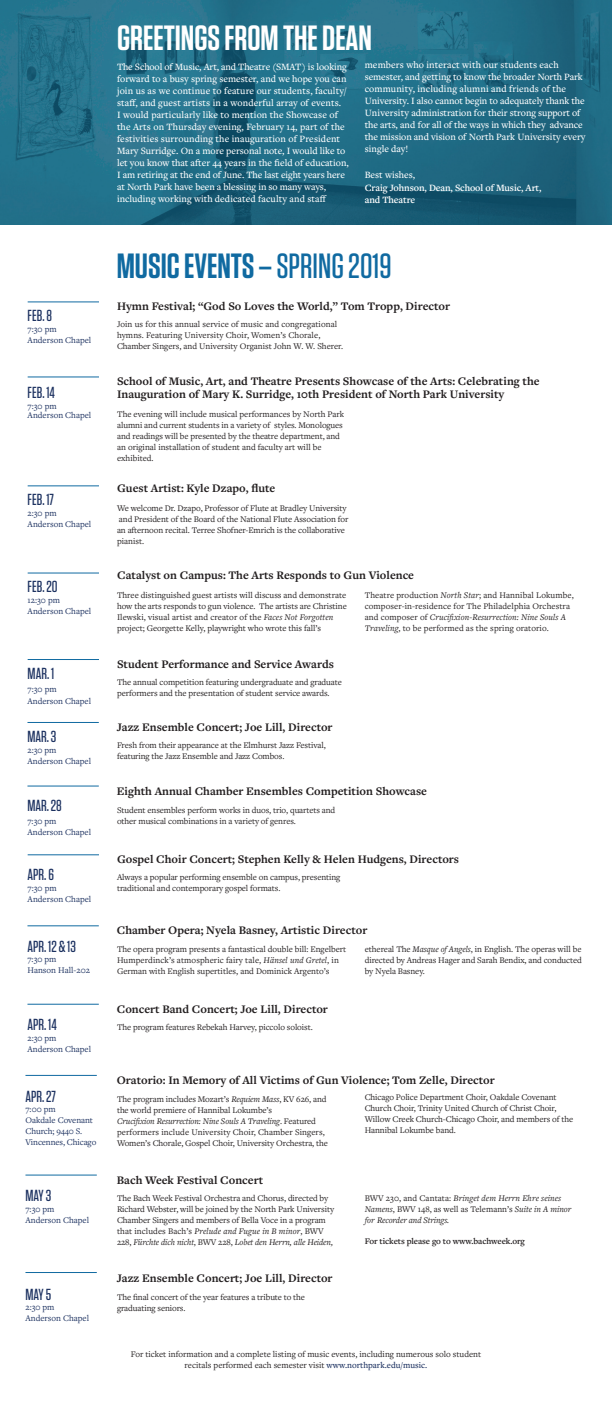
<style>
.page{position:relative;width:612px;height:1404px;background:#fff}
.page>*{position:absolute;margin:0;border:0;box-sizing:border-box;transform-origin:0 0}
.t1{font:600 35px "Tungsten";color:#106aa1}
.t2{font:600 35px "Tungsten";color:#fff}
.t3{font:500 16px "Tungsten";color:#1c3160}
.t4{font:700 12px/13px "Freight Text Pro";color:#231f20}
.t5{font:500 10px/12px "Freight Text Pro";color:#fff}
.t6{font:600 10px/12px "Freight Text Pro";letter-spacing:-.01em;color:#fff}
.t7{font:9px/11px "Freight Text Pro";letter-spacing:-.01em;color:#231f20}
.t8{font:9px/11px "Freight Text Pro";letter-spacing:.01em;color:#231f20}
.t9{font:9px/11.1px "Freight Text Pro";color:#1c3160}
.t10{font:italic 9px/11px "Freight Text Pro";letter-spacing:.01em;color:#231f20}
.t11{font:600 9px "Freight Text Pro";letter-spacing:-.01em;color:#231f20}
.s1{font-weight:500}
.s2{font-style:italic}
.s3{font-style:normal}
.s4{font-weight:500;color:#1c3160}
</style>
<div class="page">
<img style="left:0;top:0;width:612px;height:225px">
<hr style="left:28px;top:302px;width:71px;height:1px;background:#106aa1">
<hr style="left:28px;top:377px;width:71px;height:1px;background:#106aa1">
<hr style="left:28px;top:486px;width:71px;height:1px;background:#106aa1">
<hr style="left:28px;top:659px;width:71px;height:1px;background:#106aa1">
<hr style="left:27px;top:722px;width:72px;height:1px;background:#106aa1">
<hr style="left:27px;top:786px;width:72px;height:1px;background:#106aa1">
<hr style="left:28px;top:855px;width:71px;height:1px;background:#106aa1">
<hr style="left:27px;top:926px;width:72px;height:1px;background:#106aa1">
<hr style="left:27px;top:1004px;width:72px;height:1px;background:#106aa1">
<hr style="left:25px;top:1075px;width:72px;height:1px;background:#106aa1">
<hr style="left:25px;top:1175px;width:72px;height:1px;background:#106aa1">
<hr style="left:25px;top:1272px;width:72px;height:1px;background:#106aa1">
<hr style="left:28px;top:573px;width:71px;height:1px;background:#106aa1">
<h2 class="t3" style="left:28px;top:307px;width:26px">FEB. 8</h2>
<p class="t9" style="left:28px;top:323px;width:65px">7:30 pm<br>Anderson Chapel</p>
<h2 class="t3" style="left:28px;top:384px;width:29px">FEB. 14</h2>
<p class="t9" style="left:28px;top:402px;width:65px;line-height:9.1px">7:30 pm<br>Anderson Chapel</p>
<h2 class="t3" style="left:28px;top:491px;width:28px">FEB. 17</h2>
<p class="t9" style="left:28px;top:507px;width:65px">2:30 pm<br>Anderson Chapel</p>
<h2 class="t3" style="left:28px;top:578px;width:31px">FEB. 20</h2>
<p class="t9" style="left:28px;top:595px;width:65px">12:30 pm<br>Anderson Chapel</p>
<h2 class="t3" style="left:28px;top:665px;width:28px">MAR. 1</h2>
<p class="t9" style="left:27px;top:683px;width:65px;line-height:11.7px">7:30 pm<br>Anderson Chapel</p>
<h2 class="t3" style="left:27px;top:728px;width:31px">MAR. 3</h2>
<p class="t9" style="left:27px;top:744px;width:65px">2:30 pm<br>Anderson Chapel</p>
<h2 class="t3" style="left:27px;top:797px;width:36px">MAR. 28</h2>
<p class="t9" style="left:27px;top:815px;width:65px">7:30 pm<br>Anderson Chapel</p>
<h2 class="t3" style="left:28px;top:866px;width:28px">APR. 6</h2>
<p class="t9" style="left:28px;top:883px;width:65px">7:30 pm<br>Anderson Chapel</p>
<h2 class="t3" style="left:27px;top:938px;width:50px">APR. 12 &amp; 13</h2>
<p class="t9" style="left:27px;top:954px;width:64px">7:30 pm<br>Hanson Hall-202</p>
<h2 class="t3" style="left:27px;top:1017px;width:31px">APR. 14</h2>
<p class="t9" style="left:27px;top:1032px;width:65px">2:30 pm<br>Anderson Chapel</p>
<h2 class="t3" style="left:25px;top:1088px;width:32px">APR. 27</h2>
<p class="t9" style="left:25px;top:1103px;width:72px">7:00 pm<br>Oakdale Covenant<br>Church; 9440 S.<br>Vincennes, Chicago</p>
<h2 class="t3" style="left:25px;top:1187px;width:27px">MAY 3</h2>
<p class="t9" style="left:25px;top:1203px;width:65px">7:30 pm<br>Anderson Chapel</p>
<h2 class="t3" style="left:25px;top:1286px;width:27px">MAY 5</h2>
<p class="t9" style="left:25px;top:1301px;width:65px">2:30 pm<br>Anderson Chapel</p>
<h1 class="t2" style="left:117px;top:19px;width:256px">GREETINGS FROM THE DEAN</h1>
<p class="t5" style="left:117px;top:60px;width:233px">The School of Music, Art, and Theatre (SMAT) is looking forward to a busy spring semester, and we hope you can join us as we continue to feature our students, faculty/ staff, and guest artists in a wonderful array of events.<br>I would particularly like to mention the Showcase of the Arts on Thursday evening, February 14, part of the festivities surrounding the inauguration of President Mary Surridge. On a more personal note, I would like to let you know that after 44 years in the field of education, I am retiring at the end of June. The last eight years here at North Park have been a blessing in so many ways, including working with dedicated faculty and staff</p>
<p class="t5" style="left:365px;top:59px;width:222px">members who interact with our students each semester, and getting to know the broader North Park community, including alumni and friends of the University. I also cannot begin to adequately thank the University administration for their strong support of the arts, and for all of the ways in which they advance the mission and vision of North Park University every single day!</p>
<p class="t5" style="left:365px;top:169px;width:52px">Best wishes,</p>
<p class="t6" style="left:365px;top:182px;width:178px">Craig Johnson, Dean, School of Music, Art, and Theatre</p>
<h1 class="t1" style="left:117px;top:248px;width:276px">MUSIC EVENTS – <span class="s1">SPRING 2019</span></h1>
<h3 class="t4" style="left:117px;top:299px;width:335px">Hymn Festival; “God So Loves the World,” Tom Tropp, Director</h3>
<p class="t8" style="left:117px;top:318px;width:228px">Join us for this annual service of music and congregational hymns. Featuring University Choir, Women’s Chorale,<br>Chamber Singers, and University Organist John W. W. Sherer.</p>
<h3 class="t4" style="left:117px;top:374px;width:424px">School of Music, Art, and Theatre Presents Showcase of the Arts: Celebrating the<br>Inauguration of Mary K. Surridge, 10th President of North Park University</h3>
<p class="t7" style="left:117px;top:408px;width:229px">The evening will include musical performances by North Park alumni and current students in a variety of styles. Monologues and readings will be presented by the theatre department, and an original installation of student and faculty art will be exhibited.</p>
<h3 class="t4" style="left:117px;top:481px;width:160px">Guest Artist: Kyle Dzapo, flute</h3>
<p class="t7" style="left:117px;top:502px;width:233px">We welcome Dr. Dzapo, Professor of Flute at Bradley University and President of the Board of the National Flute Association for an afternoon recital. Terree Shofner-Emrich is the collaborative pianist.</p>
<h3 class="t4" style="left:117px;top:569px;width:298px">Catalyst on Campus: The Arts Responds to Gun Violence</h3>
<p class="t7" style="left:117px;top:590px;width:231px">Three distinguished guest artists will discuss and demonstrate how the arts responds to gun violence. The artists are Christine Ilewski, visual artist and creator of the <span class="s2">Faces Not Forgotten </span>project; Georgette Kelly, playwright who wrote this fall’s</p>
<p class="t8" style="left:365px;top:590px;width:210px">Theatre production <span class="s2">North Star</span>; and Hannibal Lokumbe, composer-in-residence for The Philadelphia Orchestra and composer of <span class="s2">Crucifixion-Resurrection: Nine Souls A Traveling</span>, to be performed as the spring oratorio.</p>
<h3 class="t4" style="left:117px;top:657px;width:218px">Student Performance and Service Awards</h3>
<p class="t7" style="left:117px;top:676px;width:226px">The annual competition featuring undergraduate and graduate performers and the presentation of student service awards.</p>
<h3 class="t4" style="left:117px;top:720px;width:217px">Jazz Ensemble Concert; Joe Lill, Director</h3>
<p class="t7" style="left:117px;top:739px;width:210px">Fresh from their appearance at the Elmhurst Jazz Festival, featuring the Jazz Ensemble and Jazz Combos.</p>
<h3 class="t4" style="left:117px;top:784px;width:312px">Eighth Annual Chamber Ensembles Competition Showcase</h3>
<p class="t7" style="left:117px;top:804px;width:220px">Student ensembles perform works in duos, trio, quartets and other musical combinations in a variety of genres.</p>
<h3 class="t4" style="left:117px;top:853px;width:344px">Gospel Choir Concert; Stephen Kelly &amp; Helen Hudgens, Directors</h3>
<p class="t7" style="left:117px;top:872px;width:225px">Always a popular performing ensemble on campus, presenting traditional and contemporary gospel formats.</p>
<h3 class="t4" style="left:117px;top:924px;width:252px">Chamber Opera; Nyela Basney, Artistic Director</h3>
<p class="t7" style="left:117px;top:943px;width:231px">The opera program presents a fantastical double bill: Engelbert<br>Humperdinck’s atmospheric fairy tale, <span class="s2">Hänsel und Gretel</span>, in<br>German with English supertitles, and Dominick Argento’s</p>
<p class="t7" style="left:365px;top:943px;width:219px;text-align:justify">ethereal The <span class="s2">Masque of Angels</span>, in English. The operas will be directed by Andreas Hager and Sarah Bendix, and conducted by Nyela Basney.</p>
<h3 class="t4" style="left:117px;top:1002px;width:213px">Concert Band Concert; Joe Lill, Director</h3>
<p class="t7" style="left:117px;top:1022px;width:197px">The program features Rebekah Harvey, piccolo soloist.</p>
<h3 class="t4" style="left:117px;top:1073px;width:380px">Oratorio: In Memory of All Victims of Gun Violence; Tom Zelle, Director</h3>
<p class="t7" style="left:117px;top:1093px;width:212px">The program includes Mozart’s <span class="s2">Requiem Mass</span>, KV 626, and the world premiere of Hannibal Lokumbe’s<br><span class="s2">Crucifixion Resurrection: Nine Souls A Traveling</span>. Featured performers include University Choir, Chamber Singers, Women’s Chorale, Gospel Choir, University Orchestra, the</p>
<p class="t7" style="left:365px;top:1091px;width:210px">Chicago Police Department Choir, Oakdale Covenant Church Choir, Trinity United Church of Christ Choir, Willow Creek Church-Chicago Choir, and members of the Hannibal Lokumbe band.</p>
<h3 class="t4" style="left:117px;top:1173px;width:148px">Bach Week Festival Concert</h3>
<p class="t7" style="left:117px;top:1192px;width:219px">The Bach Week Festival Orchestra and Chorus, directed by Richard Webster, will be joined by the North Park University Chamber Singers and members of Bella Voce in a program that includes Bach’s <span class="s2">Prelude and Fugue in B minor</span>, BWV 228, <span class="s2">Fürchte dich nicht</span>, BWV 228, <span class="s2">Lobet den Herrn, alle Heiden,</span></p>
<h3 class="t4" style="left:117px;top:1271px;width:217px">Jazz Ensemble Concert; Joe Lill, Director</h3>
<p class="t7" style="left:117px;top:1291px;width:190px">The final concert of the year features a tribute to the graduating seniors.</p>
<p class="t10" style="left:365px;top:1192px;width:208px"><span class="s3">BWV 230, and Cantata:</span> Bringet dem Herrn Ehre seines<br>Namens<span class="s3">, BWV 148, as well as Telemann’s</span> Suite in A minor for Recorder and Strings.</p>
<p class="t11" style="left:365px;top:1235px;width:162px">For tickets please go to www.bachweek.org</p>
<p class="t7" style="left:131px;top:1349px;width:352px;text-align:center">For ticket information and a complete listing of music events, including numerous solo student recitals performed each semester visit <span class="s4">www.northpark.edu/music.</span></p>
</div>
